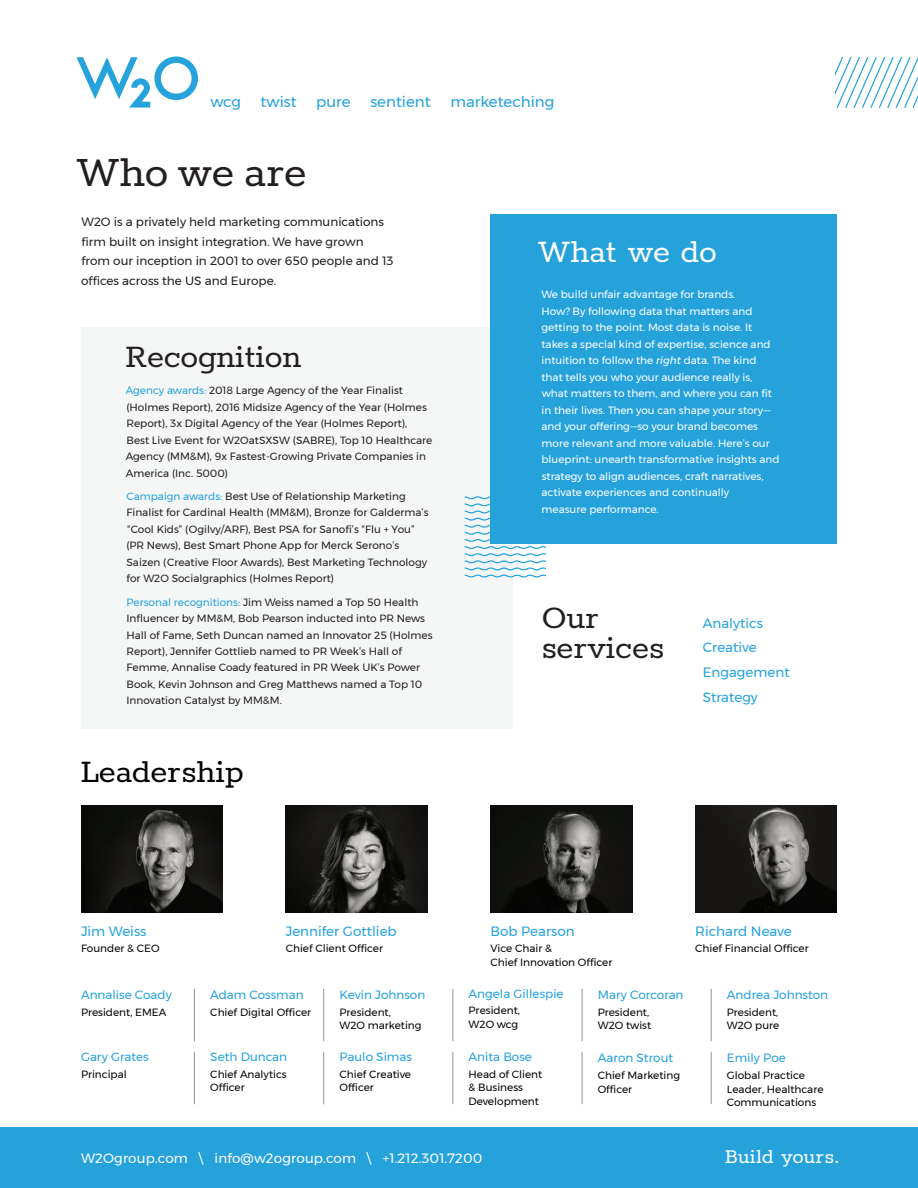
<style>
.page{position:relative;width:918px;height:1188px;background:#fff}
.page>*{position:absolute;margin:0;border:0;box-sizing:border-box;transform-origin:0 0}
.t1{font:48px "Rokkitt";color:#231f20}
.t2{font:36px/30px "Rokkitt";color:#231f20}
.t3{font:36px "Rokkitt";color:#040503}
.t4{font:36px "Rokkitt";color:#fff}
.t5{font:22.5px "Rokkitt";letter-spacing:.01em;color:#fff}
.t6{font:15px "Montserrat";color:#26a2db}
.t7{font:13.5px/24.8px "Montserrat";color:#26a2db}
.t8{font:13.5px "Montserrat";letter-spacing:.01em;color:#fff}
.t9{font:12px/19.5px "Montserrat";color:#231f20}
.t10{font:12px "Montserrat";color:#26a2db}
.t11{font:10.5px/16.5px "Montserrat";color:#231f20}
.t12{font:10.5px/16.5px "Montserrat";color:#fff}
.t13{font:10.5px/13.5px "Montserrat";color:#040503}
.s1{color:#26a2db}
.s2{font-style:italic}
</style>
<div class="page">
<div style="left:81px;top:327px;width:432px;height:402px;background:#f5f7f7"></div>
<svg style="left:464px;top:496px;width:81px;height:81px"></svg>
<div style="left:490px;top:214px;width:347px;height:329px;background:#26a2db"></div>
<div style="left:0;top:1128px;width:918px;height:60px;background:#26a2db"></div>
<svg style="left:76px;top:57px;width:122px;height:51px"></svg>
<img style="left:286px;top:806px;width:142px;height:106px">
<img style="left:695px;top:806px;width:142px;height:106px">
<img style="left:81px;top:806px;width:142px;height:106px">
<img style="left:490px;top:806px;width:142px;height:106px">
<svg style="left:835px;top:57px;width:83px;height:51px"></svg>
<hr style="left:194px;top:989px;width:1px;height:52px;background:#939598">
<hr style="left:194px;top:1052px;width:1px;height:52px;background:#939598">
<hr style="left:324px;top:989px;width:1px;height:52px;background:#939598">
<hr style="left:324px;top:1052px;width:1px;height:52px;background:#939598">
<hr style="left:453px;top:989px;width:1px;height:52px;background:#939598">
<hr style="left:453px;top:1052px;width:1px;height:52px;background:#939598">
<hr style="left:582px;top:989px;width:1px;height:52px;background:#939598">
<hr style="left:582px;top:1052px;width:1px;height:52px;background:#939598">
<hr style="left:711px;top:989px;width:1px;height:52px;background:#939598">
<hr style="left:711px;top:1052px;width:1px;height:52px;background:#939598">
<h3 class="t6" style="left:210px;top:91px;width:32px">wcg</h3>
<h3 class="t6" style="left:261px;top:91px;width:38px">twist</h3>
<h3 class="t6" style="left:316px;top:91px;width:36px">pure</h3>
<h3 class="t6" style="left:370px;top:91px;width:62px">sentient</h3>
<h3 class="t6" style="left:450px;top:91px;width:105px">marketeching</h3>
<h1 class="t1" style="left:76px;top:141px;width:232px">Who we are</h1>
<p class="t9" style="left:81px;top:212px;width:314px">W2O is a privately held marketing communications firm built on insight integration. We have grown from our inception in 2001 to over 650 people and 13 offices across the US and Europe.</p>
<h2 class="t2" style="left:125px;top:339px;width:177px">Recognition</h2>
<p class="t11" style="left:126px;top:382px;width:308px"><span class="s1">Agency awards:</span> 2018 Large Agency of the Year Finalist (Holmes Report), 2016 Midsize Agency of the Year (Holmes Report), 3x Digital Agency of the Year (Holmes Report),<br>Best Live Event for W2OatSXSW (SABRE), Top 10 Healthcare Agency (MM&amp;M), 9x Fastest-Growing Private Companies in America (Inc. 5000)</p>
<p class="t11" style="left:126px;top:488px;width:304px"><span class="s1">Campaign awards:</span> Best Use of Relationship Marketing Finalist for Cardinal Health (MM&amp;M), Bronze for Galderma’s “Cool Kids” (Ogilvy/ARF), Best PSA for Sanofi’s “Flu + You” (PR News), Best Smart Phone App for Merck Serono’s Saizen (Creative Floor Awards), Best Marketing Technology for W2O Socialgraphics (Holmes Report)</p>
<p class="t11" style="left:127px;top:593px;width:308px"><span class="s1">Personal recognitions:</span> Jim Weiss named a Top 50 Health Influencer by MM&amp;M, Bob Pearson inducted into PR News Hall of Fame, Seth Duncan named an Innovator 25 (Holmes Report), Jennifer Gottlieb named to PR Week’s Hall of Femme, Annalise Coady featured in PR Week UK’s Power Book, Kevin Johnson and Greg Matthews named a Top 10<br>Innovation Catalyst by MM&amp;M.</p>
<h2 class="t3" style="left:80px;top:748px;width:165px">Leadership</h2>
<h2 class="t4" style="left:538px;top:227px;width:181px">What we do</h2>
<p class="t12" style="left:541px;top:286px;width:240px">We build unfair advantage for brands.<br>How? By following data that matters and getting to the point. Most data is noise. It takes a special kind of expertise, science and intuition to follow the <span class="s2">right</span> data. The kind that tells you who your audience really is, what matters to them, and where you can fit in their lives. Then you can shape your story— and your offering—so your brand becomes more relevant and more valuable. Here’s our blueprint: unearth transformative insights and strategy to align audiences, craft narratives, activate experiences and continually<br>measure performance.</p>
<h2 class="t2" style="left:541px;top:600px;width:125px">Our services</h2>
<p class="t7" style="left:703px;top:610px;width:89px">Analytics<br>Creative<br>Engagement<br>Strategy</p>
<p class="t7" style="left:81px;top:918px;width:67px">Jim Weiss</p>
<p class="t13" style="left:81px;top:942px;width:80px">Founder &amp; CEO</p>
<p class="t10" style="left:81px;top:986px;width:92px">Annalise Coady</p>
<p class="t13" style="left:81px;top:1005px;width:87px">President, EMEA</p>
<p class="t10" style="left:81px;top:1048px;width:69px">Gary Grates</p>
<p class="t13" style="left:81px;top:1067px;width:47px">Principal</p>
<p class="t7" style="left:286px;top:918px;width:113px">Jennifer Gottlieb</p>
<p class="t13" style="left:286px;top:942px;width:99px">Chief Client Officer</p>
<p class="t10" style="left:210px;top:986px;width:95px">Adam Cossman</p>
<p class="t13" style="left:210px;top:1005px;width:102px">Chief Digital Officer</p>
<p class="t10" style="left:210px;top:1048px;width:78px">Seth Duncan</p>
<p class="t13" style="left:210px;top:1067px;width:78px">Chief Analytics<br>Officer</p>
<p class="t10" style="left:339px;top:986px;width:87px">Kevin Johnson</p>
<p class="t13" style="left:339px;top:1005px;width:84px">President,<br>W2O marketing</p>
<p class="t10" style="left:339px;top:1048px;width:74px">Paulo Simas</p>
<p class="t13" style="left:339px;top:1067px;width:73px">Chief Creative<br>Officer</p>
<p class="t7" style="left:490px;top:918px;width:86px">Bob Pearson</p>
<p class="t13" style="left:490px;top:942px;width:123px">Vice Chair &amp;<br>Chief Innovation Officer</p>
<p class="t10" style="left:469px;top:984px;width:97px">Angela Gillespie</p>
<p class="t13" style="left:469px;top:1004px;width:53px">President,<br>W2O wcg</p>
<p class="t10" style="left:469px;top:1048px;width:65px">Anita Bose</p>
<p class="t13" style="left:469px;top:1067px;width:75px">Head of Client &amp; Business<br>Development</p>
<p class="t10" style="left:598px;top:986px;width:87px">Mary Corcoran</p>
<p class="t13" style="left:598px;top:1005px;width:55px">President,<br>W2O twist</p>
<p class="t10" style="left:598px;top:1049px;width:77px">Aaron Strout</p>
<p class="t13" style="left:598px;top:1069px;width:84px">Chief Marketing<br>Officer</p>
<p class="t7" style="left:695px;top:918px;width:98px">Richard Neave</p>
<p class="t13" style="left:695px;top:942px;width:115px">Chief Financial Officer</p>
<p class="t10" style="left:727px;top:986px;width:103px">Andrea Johnston</p>
<p class="t13" style="left:727px;top:1005px;width:54px">President,<br>W2O pure</p>
<p class="t10" style="left:727px;top:1049px;width:60px">Emily Poe</p>
<p class="t13" style="left:727px;top:1069px;width:98px">Global Practice<br>Leader, Healthcare<br>Communications</p>
<p class="t8" style="left:81px;top:1148px;width:403px">W2Ogroup.com \ info@w2ogroup.com \ +1.212.301.7200</p>
<h3 class="t5" style="left:725px;top:1141px;width:116px">Build yours.</h3>
</div>
